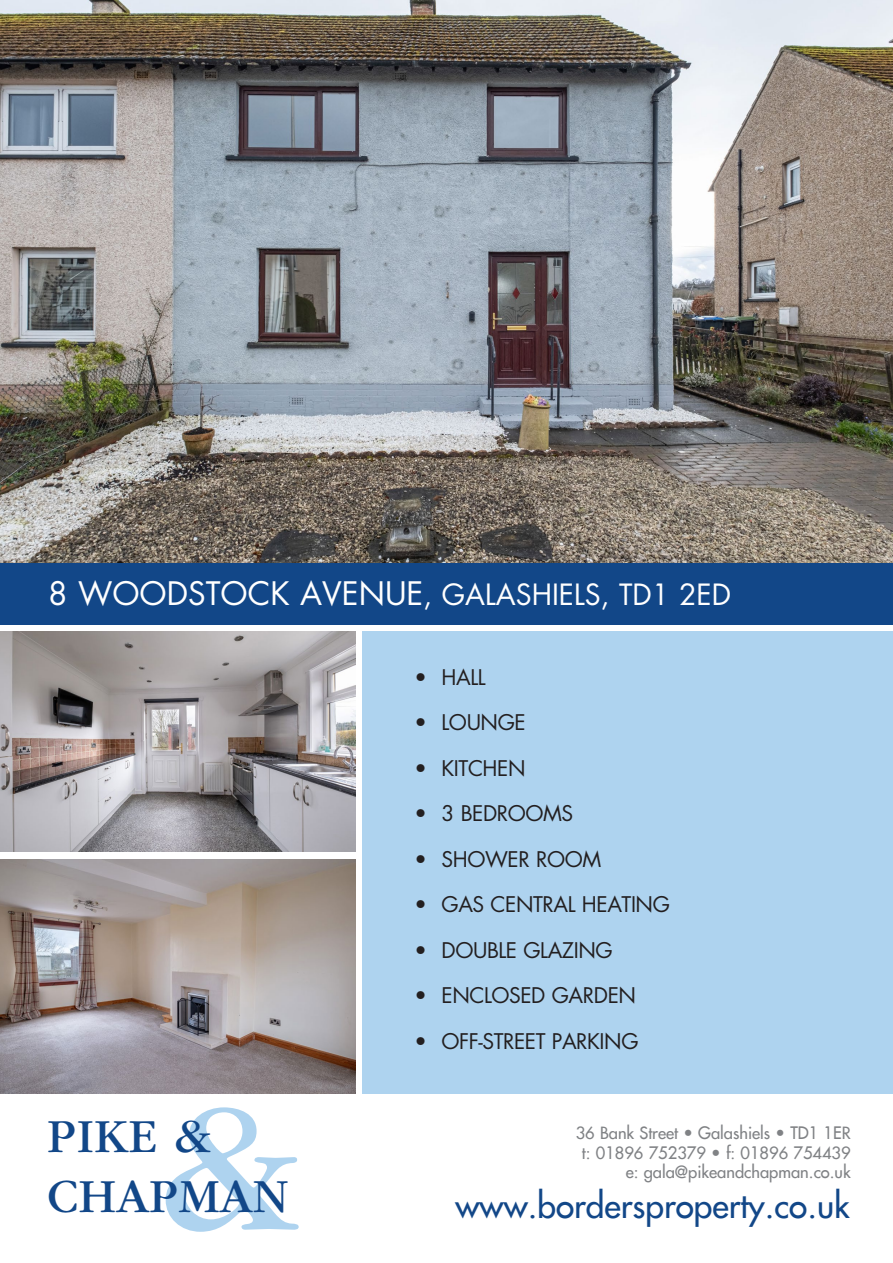
<style>
.page{position:relative;width:893px;height:1263px;background:#fff}
.page>*{position:absolute;margin:0;border:0;box-sizing:border-box;transform-origin:0 0}
.t1{font:190.5px "ITC Garamond Std";color:#aed3ef}
.t2{font:49.35px "ITC Garamond Std";color:#124788}
.t3{font:33.45px "Futura";color:#124788}
._1{font:28.5px "Futura";color:#fff}
.t4{font:21px "Futura";letter-spacing:-.02em;color:#231f20}
.t5{font:16.5px "Futura";color:#808285}
.s1{font-size:31.5px}
</style>
<div class="page">
<img style="left:0;top:859px;width:355px;height:235px">
<div style="left:363px;top:631px;width:530px;height:463px;background:#aed3ef"></div>
<div style="left:0;top:562px;width:893px;height:63px;background:#124788"></div>
<img style="left:0;top:631px;width:355px;height:220px">
<img style="left:0;top:0;width:893px;height:562px">
<p class="_1" style="left:48px;top:576px;width:685px"><span class="s1">8 WOODSTOCK AVENUE</span>, GALASHIELS, TD1 2ED</p>
<p class="t1" style="left:162px;top:1065px;width:140px">&amp;</p>
<p class="t2" style="left:47px;top:1110px;width:165px">PIKE &amp;</p>
<p class="t2" style="left:47px;top:1169px;width:243px">CHAPMAN</p>
<p class="t4" style="left:414px;top:664px;width:73px">• HALL</p>
<p class="t4" style="left:414px;top:709px;width:113px">• LOUNGE</p>
<p class="t4" style="left:414px;top:755px;width:112px">• KITCHEN</p>
<p class="t4" style="left:414px;top:800px;width:160px">• 3 BEDROOMS</p>
<p class="t4" style="left:414px;top:846px;width:188px">• SHOWER ROOM</p>
<p class="t4" style="left:414px;top:891px;width:257px">• GAS CENTRAL HEATING</p>
<p class="t4" style="left:414px;top:937px;width:200px">• DOUBLE GLAZING</p>
<p class="t4" style="left:414px;top:982px;width:223px">• ENCLOSED GARDEN</p>
<p class="t4" style="left:414px;top:1028px;width:226px">• OFF-STREET PARKING</p>
<p class="t5" style="left:576px;top:1122px;width:277px">36 Bank Street • Galashiels • TD1 1ER</p>
<p class="t5" style="left:582px;top:1142px;width:270px">t: 01896 752379 • f: 01896 754439</p>
<p class="t5" style="left:626px;top:1161px;width:226px">e: gala@pikeandchapman.co.uk</p>
<p class="t3" style="left:456px;top:1184px;width:395px">www.bordersproperty.co.uk</p>
</div>
